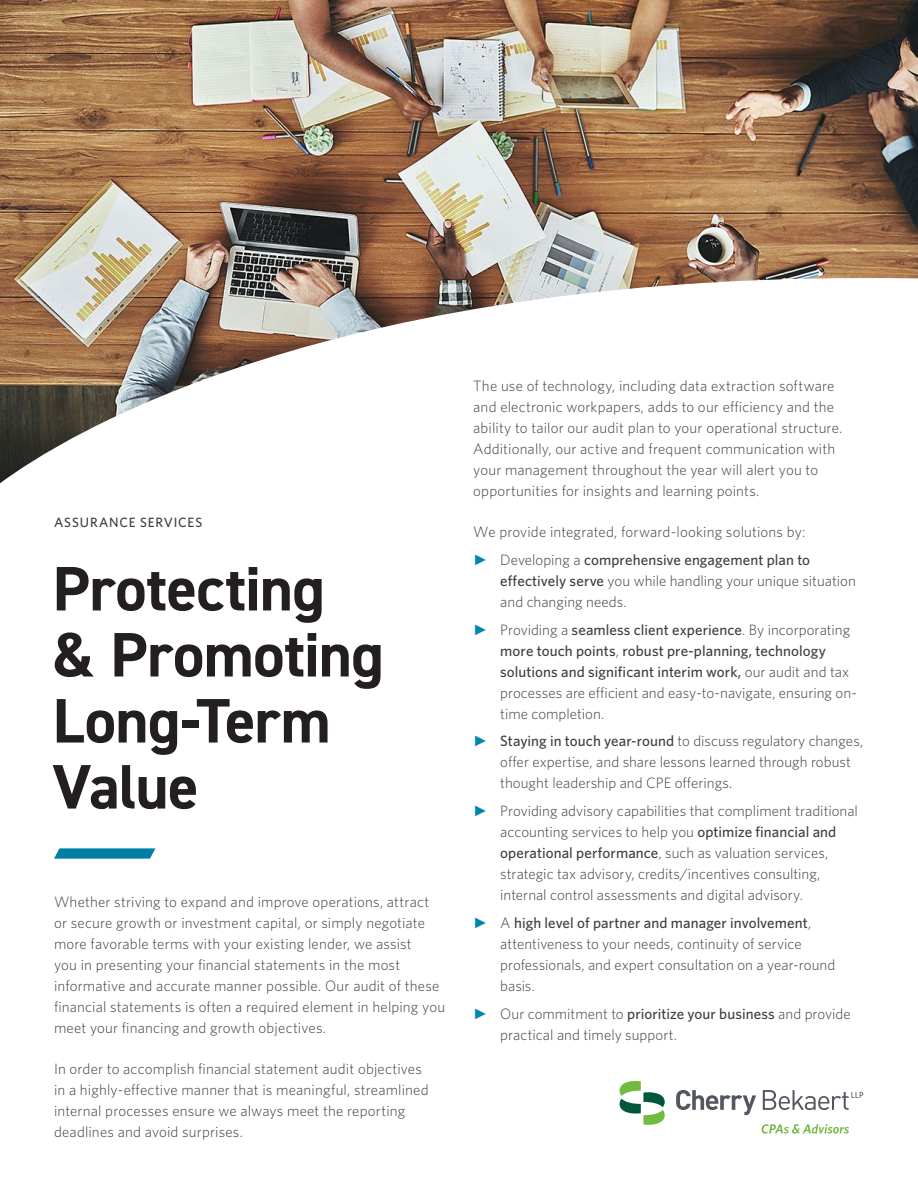
<style>
.page{position:relative;width:918px;height:1188px;background:#fff}
.page>*{position:absolute;margin:0;border:0;box-sizing:border-box;transform-origin:0 0}
.t1{font:700 63px/66px "DIN2014";letter-spacing:-.01em;color:#231f20}
.t2{font:300 15px/21px "Whitney";letter-spacing:.005em;color:#3e3e3f}
.t3{font:500 13.5px "Whitney";letter-spacing:.065em;color:#3e3e3f}
.s1{font-family:"Arial";font-weight:900;color:#0087ad}
.s2{font-weight:500}
</style>
<div class="page">
<img style="left:0;top:0;width:918px;height:483px">
<svg style="left:54px;top:848px;width:101px;height:11px"></svg>
<svg style="left:676px;top:1090px;width:80px;height:25px"></svg>
<svg style="left:620px;top:1081px;width:45px;height:44px"></svg>
<svg style="left:763px;top:1090px;width:100px;height:20px"></svg>
<svg style="left:762px;top:1124px;width:87px;height:10px"></svg>
<p class="t3" style="left:54px;top:514px;width:150px">ASSURANCE SERVICES</p>
<h1 class="t1" style="left:52px;top:555px;width:333px">Protecting<br>&amp; Promoting<br>Long-Term<br>Value</h1>
<p class="t2" style="left:54px;top:891px;width:393px">Whether striving to expand and improve operations, attract or secure growth or investment capital, or simply negotiate more favorable terms with your existing lender, we assist<br>you in presenting your financial statements in the most informative and accurate manner possible. Our audit of these financial statements is often a required element in helping you meet your financing and growth objectives.</p>
<p class="t2" style="left:54px;top:1058px;width:376px">In order to accomplish financial statement audit objectives in a highly-effective manner that is meaningful, streamlined internal processes ensure we always meet the reporting deadlines and avoid surprises.</p>
<p class="t2" style="left:473px;top:375px;width:371px">The use of technology, including data extraction software and electronic workpapers, adds to our efficiency and the ability to tailor our audit plan to your operational structure.<br>Additionally, our active and frequent communication with your management throughout the year will alert you to opportunities for insights and learning points.</p>
<p class="t2" style="left:473px;top:518px;width:338px;line-height:27.8px">We provide integrated, forward-looking solutions by: <span class="s1">►</span> Developing a <span class="s2">comprehensive engagement plan to</span></p>
<p class="t2" style="left:500px;top:570px;width:357px"><span class="s2">effectively serve</span> you while handling your unique situation and changing needs.</p>
<p class="t2" style="left:500px;top:618px;width:358px;text-indent:-27px"><span class="s1">►</span> Providing a <span class="s2">seamless client experience</span>. By incorporating <span class="s2">more touch points</span>, <span class="s2">robust pre-planning, technology solutions and significant interim work,</span> our audit and tax processes are efficient and easy-to-navigate, ensuring on&shy;time completion.</p>
<p class="t2" style="left:500px;top:730px;width:364px;text-indent:-27px"><span class="s1">►</span> <span class="s2">Staying in touch year-round</span> to discuss regulatory changes, offer expertise, and share lessons learned through robust thought leadership and CPE offerings.</p>
<p class="t2" style="left:500px;top:800px;width:359px;text-indent:-27px"><span class="s1">►</span> Providing advisory capabilities that compliment traditional accounting services to help you <span class="s2">optimize financial and operational performance</span>, such as valuation services, strategic tax advisory, credits/incentives consulting, internal control assessments and digital advisory.</p>
<p class="t2" style="left:500px;top:912px;width:337px;text-indent:-27px"><span class="s1">►</span> A <span class="s2">high level of partner and manager involvement</span>, attentiveness to your needs, continuity of service professionals, and expert consultation on a year-round basis.</p>
<p class="t2" style="left:500px;top:1002px;width:352px;text-indent:-27px"><span class="s1">►</span> Our commitment to <span class="s2">prioritize your business</span> and provide practical and timely support.</p>
</div>
